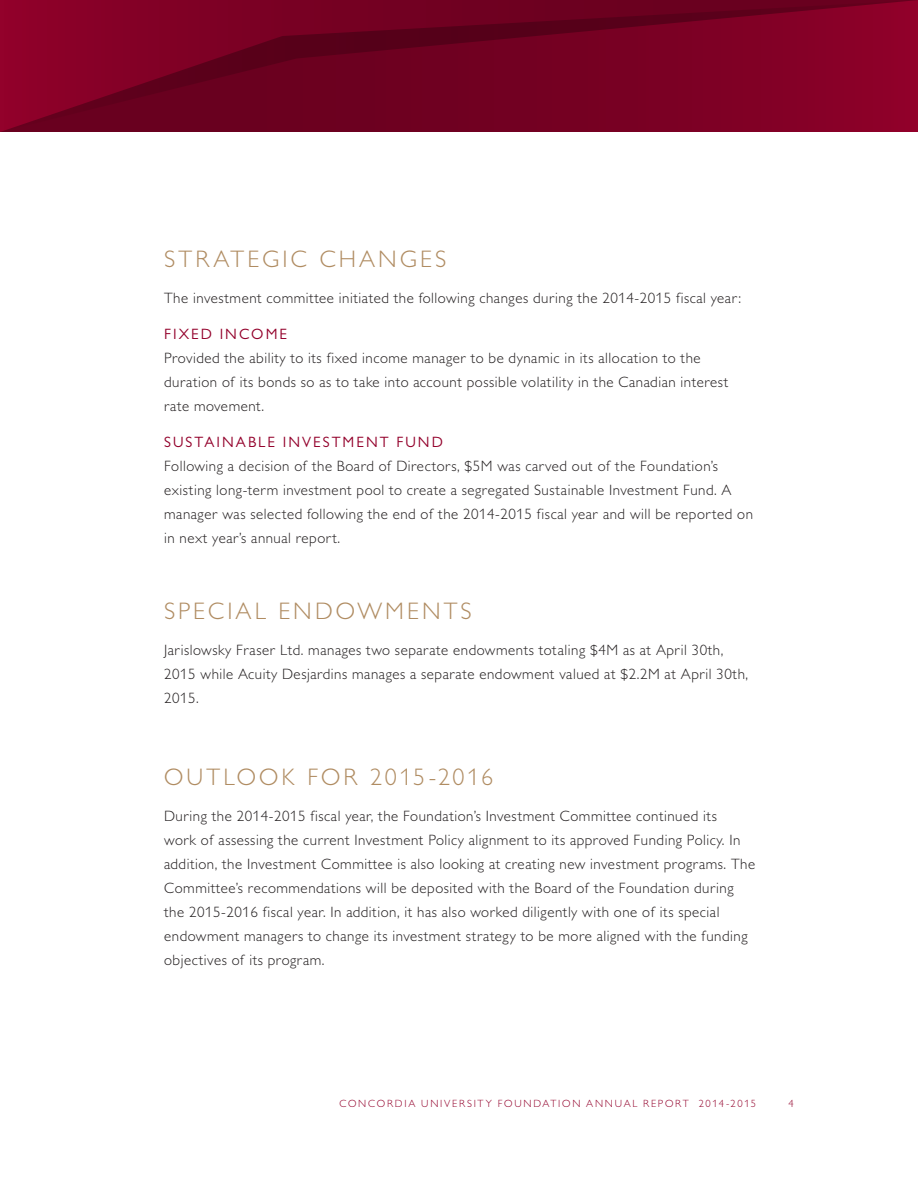
<style>
.page{position:relative;width:918px;height:1188px;background:#fff}
.page>*{position:absolute;margin:0;border:0;box-sizing:border-box;transform-origin:0 0}
.t1{font:300 24px "Gill Sans MT Pro";letter-spacing:.13em;color:#b08c62}
.t2{font:300 15px/24px "Gill Sans MT Pro";letter-spacing:.035em;color:#231f20}
.t3{font:300 10.5px "Gill Sans MT Pro";letter-spacing:.165em;color:#93012b}
.s1{font-weight:400;color:#93012b}
</style>
<div class="page">
<svg style="left:0;top:0;width:918px;height:132px;background:#702"></svg>
<p class="t1" style="left:164px;top:244px;width:284px">STRATEGIC CHANGES</p>
<p class="t2" style="left:164px;top:286px;width:578px">The investment committee initiated the following changes during the 2014-2015 fiscal year:</p>
<p class="t2" style="left:164px;top:322px;width:566px"><span class="s1">FIXED INCOME<br></span>Provided the ability to its fixed income manager to be dynamic in its allocation to the duration of its bonds so as to take into account possible volatility in the Canadian interest rate movement.</p>
<p class="t2" style="left:164px;top:430px;width:590px"><span class="s1">SUSTAINABLE INVESTMENT FUND<br></span>Following a decision of the Board of Directors, $5M was carved out of the Foundation’s existing long-term investment pool to create a segregated Sustainable Investment Fund. A manager was selected following the end of the 2014-2015 fiscal year and will be reported on in next year’s annual report.</p>
<p class="t1" style="left:164px;top:596px;width:309px">SPECIAL ENDOWMENTS</p>
<p class="t2" style="left:164px;top:637px;width:586px">Jarislowsky Fraser Ltd. manages two separate endowments totaling $4M as at April 30th,<br>2015 while Acuity Desjardins manages a separate endowment valued at $2.2M at April 30th,<br>2015.</p>
<p class="t1" style="left:164px;top:763px;width:330px">OUTLOOK FOR 2015-2016</p>
<p class="t2" style="left:164px;top:804px;width:593px">During the 2014-2015 fiscal year, the Foundation’s Investment Committee continued its<br>work of assessing the current Investment Policy alignment to its approved Funding Policy. In addition, the Investment Committee is also looking at creating new investment programs. The Committee’s recommendations will be deposited with the Board of the Foundation during the 2015-2016 fiscal year. In addition, it has also worked diligently with one of its special endowment managers to change its investment strategy to be more aligned with the funding objectives of its program.</p>
<p class="t3" style="left:340px;top:1097px;width:418px">CONCORDIA UNIVERSITY FOUNDATION ANNUAL REPORT 2014-2015</p>
<p class="t3" style="left:788px;top:1097px;width:7px">4</p>
</div>
